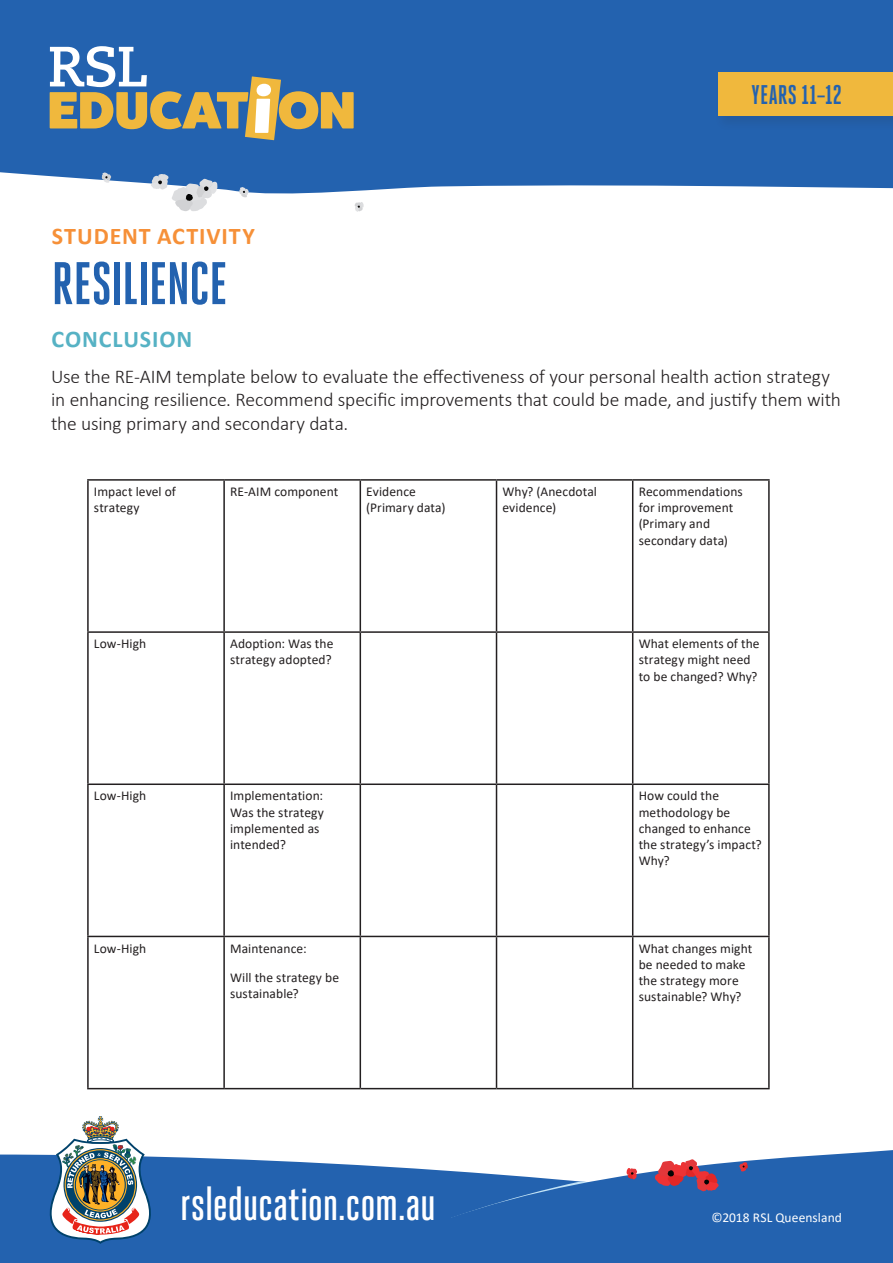
<style>
.page{position:relative;width:893px;height:1263px;background:#fff}
.page>*{position:absolute;margin:0;border:0;box-sizing:border-box;transform-origin:0 0}
.t1{font:700 60px "Heroic Condensed";letter-spacing:-.01em;color:#2362af}
.t2{font:500 47.4px "Heroic Condensed";letter-spacing:-.01em;color:#fff}
.t3{font:700 27px "Heroic Condensed";letter-spacing:.01em;color:#2362af}
.t4{font:700 24px "Calibri";letter-spacing:.04em;color:#f69038}
.t5{font:700 24px "Calibri";letter-spacing:.04em;color:#56b2c4}
.t6{font:300 19.5px/23.4px "Calibri";letter-spacing:-.01em;color:#231f20}
.t7{font:13.5px/16.2px "Calibri";letter-spacing:.005em;color:#231f20}
.t8{font:13.5px "Calibri";letter-spacing:.005em;color:#fff}
</style>
<div class="page">
<svg style="left:0;top:0;width:893px;height:198px;background:#336db4"></svg>
<svg style="left:355px;top:202px;width:9px;height:10px"></svg>
<svg style="left:102px;top:172px;width:9px;height:11px"></svg>
<svg style="left:239px;top:187px;width:10px;height:10px"></svg>
<svg style="left:151px;top:174px;width:67px;height:37px"></svg>
<div style="left:0;top:1154px;width:893px;height:109px;background:#2362af"></div>
<svg style="left:446px;top:1150px;width:447px;height:69px"></svg>
<hr style="left:87px;top:479px;width:137px;height:2px;background:#231f20">
<hr style="left:87px;top:481px;width:2px;height:150px;background:#231f20">
<hr style="left:224px;top:479px;width:136px;height:2px;background:#231f20">
<hr style="left:223px;top:481px;width:2px;height:150px;background:#231f20">
<hr style="left:360px;top:479px;width:136px;height:2px;background:#231f20">
<hr style="left:360px;top:481px;width:1px;height:150px;background:#231f20">
<hr style="left:496px;top:479px;width:137px;height:2px;background:#231f20">
<hr style="left:496px;top:481px;width:1px;height:150px;background:#231f20">
<hr style="left:633px;top:479px;width:137px;height:2px;background:#231f20">
<hr style="left:632px;top:481px;width:1px;height:150px;background:#231f20">
<hr style="left:768px;top:481px;width:2px;height:150px;background:#231f20">
<hr style="left:87px;top:631px;width:137px;height:2px;background:#231f20">
<hr style="left:87px;top:633px;width:2px;height:150px;background:#231f20">
<hr style="left:224px;top:631px;width:136px;height:2px;background:#231f20">
<hr style="left:223px;top:633px;width:2px;height:150px;background:#231f20">
<hr style="left:360px;top:631px;width:136px;height:2px;background:#231f20">
<hr style="left:360px;top:633px;width:1px;height:150px;background:#231f20">
<hr style="left:496px;top:631px;width:137px;height:2px;background:#231f20">
<hr style="left:496px;top:633px;width:1px;height:150px;background:#231f20">
<hr style="left:633px;top:631px;width:137px;height:2px;background:#231f20">
<hr style="left:632px;top:633px;width:1px;height:150px;background:#231f20">
<hr style="left:768px;top:633px;width:2px;height:150px;background:#231f20">
<hr style="left:87px;top:783px;width:137px;height:2px;background:#231f20">
<hr style="left:87px;top:785px;width:2px;height:151px;background:#231f20">
<hr style="left:224px;top:783px;width:136px;height:2px;background:#231f20">
<hr style="left:223px;top:785px;width:2px;height:151px;background:#231f20">
<hr style="left:360px;top:783px;width:136px;height:2px;background:#231f20">
<hr style="left:360px;top:785px;width:1px;height:151px;background:#231f20">
<hr style="left:496px;top:783px;width:137px;height:2px;background:#231f20">
<hr style="left:496px;top:785px;width:1px;height:151px;background:#231f20">
<hr style="left:633px;top:783px;width:137px;height:2px;background:#231f20">
<hr style="left:632px;top:785px;width:1px;height:151px;background:#231f20">
<hr style="left:768px;top:785px;width:2px;height:151px;background:#231f20">
<hr style="left:87px;top:936px;width:137px;height:1px;background:#231f20">
<hr style="left:87px;top:937px;width:2px;height:151px;background:#231f20">
<hr style="left:224px;top:936px;width:136px;height:1px;background:#231f20">
<hr style="left:223px;top:937px;width:2px;height:151px;background:#231f20">
<hr style="left:360px;top:936px;width:136px;height:1px;background:#231f20">
<hr style="left:360px;top:937px;width:1px;height:151px;background:#231f20">
<hr style="left:496px;top:936px;width:137px;height:1px;background:#231f20">
<hr style="left:496px;top:937px;width:1px;height:151px;background:#231f20">
<hr style="left:633px;top:936px;width:137px;height:1px;background:#231f20">
<hr style="left:632px;top:937px;width:1px;height:151px;background:#231f20">
<hr style="left:768px;top:937px;width:2px;height:151px;background:#231f20">
<hr style="left:87px;top:1088px;width:137px;height:1px;background:#231f20">
<hr style="left:224px;top:1088px;width:136px;height:1px;background:#231f20">
<hr style="left:360px;top:1088px;width:136px;height:1px;background:#231f20">
<hr style="left:496px;top:1088px;width:137px;height:1px;background:#231f20">
<hr style="left:633px;top:1088px;width:137px;height:1px;background:#231f20">
<svg style="left:363px;top:479px;width:85px;height:2px"></svg>
<svg style="left:50px;top:46px;width:304px;height:94px;background:#6d8695"></svg>
<div style="left:715px;top:71px;width:178px;height:61px;background:#235fa7"></div>
<div style="left:719px;top:72px;width:174px;height:44px;background:#f0b83d"></div>
<svg style="left:43px;top:1116px;width:116px;height:128px"></svg>
<p class="t3" style="left:752px;top:80px;width:92px">YEARS 11–12</p>
<p class="t4" style="left:52px;top:219px;width:205px">STUDENT ACTIVITY</p>
<p class="t1" style="left:52px;top:250px;width:178px">RESILIENCE</p>
<p class="t5" style="left:51px;top:322px;width:142px">CONCLUSION</p>
<p class="t6" style="left:51px;top:364px;width:792px">Use the RE-AIM template below to evaluate the effectiveness of your personal health action strategy in enhancing resilience. Recommend specific improvements that could be made, and justify them with the using primary and secondary data.</p>
<p class="t7" style="left:94px;top:483px;width:84px">Impact level of</p>
<p class="t7" style="left:230px;top:483px;width:110px">RE-AIM component</p>
<p class="t7" style="left:366px;top:483px;width:51px">Evidence</p>
<p class="t7" style="left:502px;top:483px;width:96px">Why? (Anecdotal</p>
<p class="t7" style="left:639px;top:483px;width:106px">Recommendations</p>
<p class="t7" style="left:94px;top:499px;width:47px">strategy</p>
<p class="t7" style="left:366px;top:499px;width:81px">(Primary data)</p>
<p class="t7" style="left:502px;top:499px;width:55px">evidence)</p>
<p class="t7" style="left:639px;top:499px;width:96px">for improvement</p>
<p class="t7" style="left:639px;top:515px;width:73px">(Primary and</p>
<p class="t7" style="left:639px;top:532px;width:91px">secondary data)</p>
<p class="t7" style="left:94px;top:635px;width:54px">Low-High</p>
<p class="t7" style="left:230px;top:635px;width:105px">Adoption: Was the</p>
<p class="t7" style="left:639px;top:635px;width:122px">What elements of the</p>
<p class="t7" style="left:230px;top:651px;width:103px">strategy adopted?</p>
<p class="t7" style="left:639px;top:651px;width:113px">strategy might need</p>
<p class="t7" style="left:639px;top:668px;width:120px">to be changed? Why?</p>
<p class="t7" style="left:94px;top:787px;width:54px">Low-High</p>
<p class="t7" style="left:230px;top:787px;width:95px">Implementation:</p>
<p class="t7" style="left:639px;top:787px;width:82px">How could the</p>
<p class="t7" style="left:230px;top:804px;width:95px">Was the strategy</p>
<p class="t7" style="left:639px;top:804px;width:93px">methodology be</p>
<p class="t7" style="left:230px;top:820px;width:91px">implemented as</p>
<p class="t7" style="left:639px;top:820px;width:114px">changed to enhance</p>
<p class="t7" style="left:230px;top:836px;width:58px">intended?</p>
<p class="t7" style="left:639px;top:836px;width:125px">the strategy’s impact?</p>
<p class="t7" style="left:639px;top:852px;width:32px">Why?</p>
<p class="t7" style="left:94px;top:940px;width:54px">Low-High</p>
<p class="t7" style="left:230px;top:940px;width:78px">Maintenance:</p>
<p class="t7" style="left:639px;top:940px;width:115px">What changes might</p>
<p class="t7" style="left:639px;top:956px;width:108px">be needed to make</p>
<p class="t7" style="left:230px;top:968px;width:110px">Will the strategy be sustainable?</p>
<p class="t7" style="left:639px;top:972px;width:104px">the strategy more sustainable? Why?</p>
<p class="t2" style="left:180px;top:1178px;width:257px">rsleducation.com.au</p>
<p class="t8" style="left:711px;top:1208px;width:132px">©2018 RSL Queensland</p>
</div>
